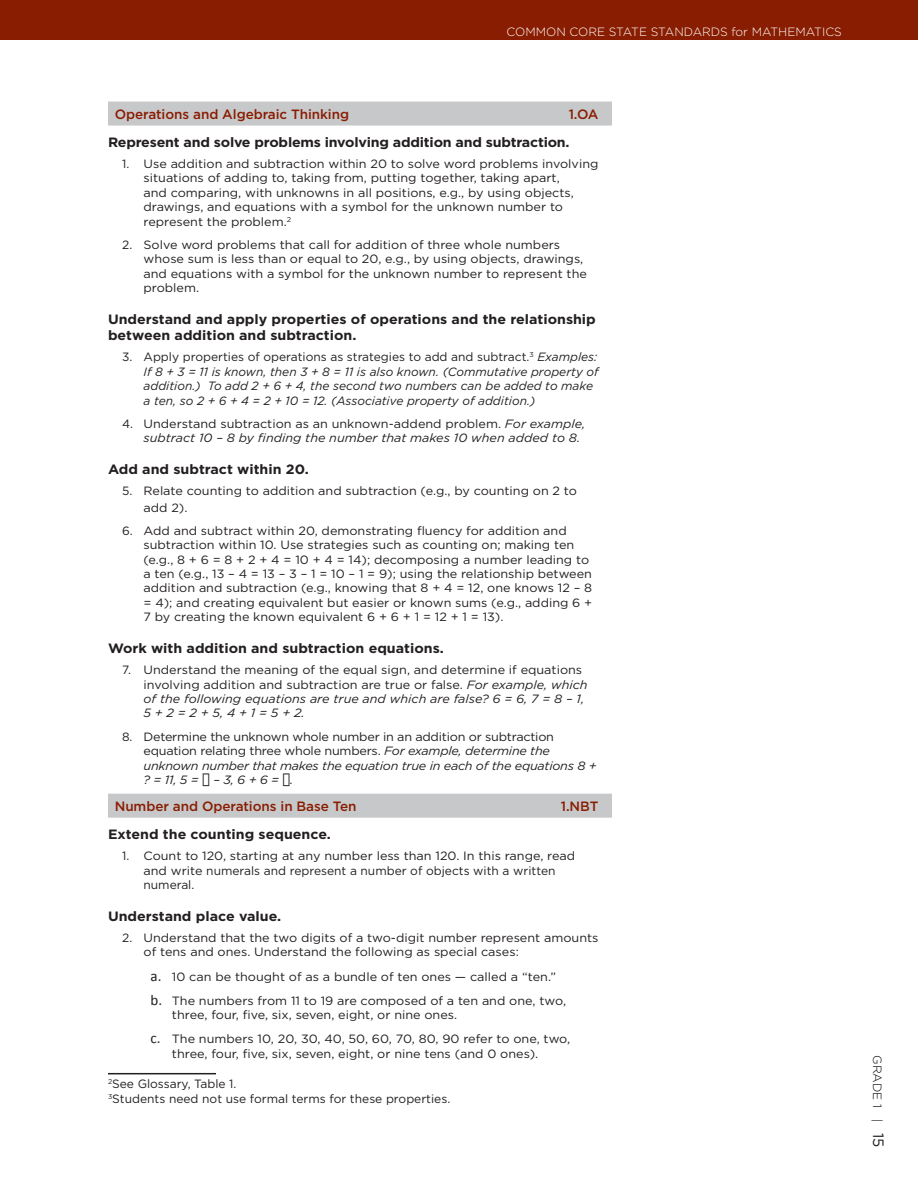
<style>
.page{position:relative;width:918px;height:1188px;background:#fff}
.page>*{position:absolute;margin:0;border:0;box-sizing:border-box;transform-origin:0 0}
.t1{font:700 13.5px/16.2px "Gotham";color:#231f20;scale:1.05 1}
.t2{font:500 13.5px "Gotham";letter-spacing:-.005em;color:#891d02}
.t3{font:12px/14.4px "Gotham";color:#231f20}
.t4{font:12px/24.2px "Gotham";color:#231f20;scale:1.05 1}
.t5{font:italic 12px/14.4px "Gotham";color:#231f20}
.t6{font:italic 12px/14.4px "Gotham";letter-spacing:-.02em;color:#231f20;scale:1.05 1}
.t7{font:italic 12px/14.4px "Gotham";color:#231f20;scale:1.05 1}
.t8{font:300 12px "Gotham";color:#fff}
.t9{font:300 12px "Gotham";color:#000}
.s1{font-style:normal}
.s2{font-style:italic}
.s3{font-family:"Calibri";font-size:15px}
.s4{font-weight:400;font-size:15px;color:#231f20}
</style>
<div class="page">
<div style="left:0;top:0;width:918px;height:40px;background:#891d02"></div>
<div style="left:108px;top:102px;width:504px;height:24px;background:#c7c8ca"></div>
<div style="left:108px;top:794px;width:504px;height:24px;background:#c7c8ca"></div>
<hr style="left:108px;top:1073px;width:108px;height:1px;background:#231f20">
<p class="t8" style="left:507px;top:24px;width:255px">COMMON CORE STATE STANDARDS FOR MAT</p>
<p class="t8" style="left:778px;top:24px;width:19px">HEMAT</p>
<p class="t8" style="left:822px;top:24px;width:21px">ICS</p>
<p class="t2" style="left:115px;top:105px;width:236px">Operations and Algebraic Thinking</p>
<p class="t2" style="left:569px;top:105px;width:20px">1.OA</p>
<p class="t1" style="left:108px;top:134px;width:441px">Represent and solve problems involving addition and subtraction.</p>
<p class="t3" style="left:144px;top:156px;width:457px;text-indent:-21px">1. Use addition and subtraction within 20 to solve word problems involving situations of adding to, taking from, putting together, taking apart,<br>and comparing, with unknowns in all positions, e.g., by using objects, drawings, and equations with a symbol for the unknown number to represent the problem.<sup>2</sup></p>
<p class="t3" style="left:144px;top:237px;width:445px;text-indent:-21px">2. Solve word problems that call for addition of three whole numbers whose sum is less than or equal to 20, e.g., by using objects, drawings, and equations with a symbol for the unknown number to represent the problem.</p>
<p class="t1" style="left:108px;top:311px;width:466px">Understand and apply properties of operations and the relationship between addition and subtraction.</p>
<p class="t5" style="left:144px;top:350px;width:457px;text-indent:-21px"><span class="s1">3. Apply properties of operations as strategies to add and subtract.</span><sup>3</sup> Examples:<br>If 8 + 3 = 11 is known, then 3 + 8 = 11 is also known. (Commutative property of addition.) To add 2 + 6 + 4, the second two numbers can be added to make a ten, so 2 + 6 + 4 = 2 + 10 = 12. (Associative property of addition.)</p>
<p class="t7" style="left:144px;top:416px;width:422px;text-indent:-21px"><span class="s1">4. Understand subtraction as an unknown-addend problem.</span> For example, subtract 10 – 8 by finding the number that makes 10 when added to 8.</p>
<p class="t1" style="left:108px;top:461px;width:193px">Add and subtract within 20.</p>
<p class="t3" style="left:144px;top:483px;width:435px;line-height:16.2px;text-indent:-21px">5. Relate counting to addition and subtraction (e.g., by counting on 2 to add 2).</p>
<p class="t3" style="left:144px;top:523px;width:450px;text-indent:-21px">6. Add and subtract within 20, demonstrating fluency for addition and subtraction within 10. Use strategies such as counting on; making ten (e.g., 8 + 6 = 8 + 2 + 4 = 10 + 4 = 14); decomposing a number leading to a ten (e.g., 13 – 4 = 13 – 3 – 1 = 10 – 1 = 9); using the relationship between addition and subtraction (e.g., knowing that 8 + 4 = 12, one knows 12 – 8 = 4); and creating equivalent but easier or known sums (e.g., adding 6 + 7 by creating the known equivalent 6 + 6 + 1 = 12 + 1 = 13).</p>
<p class="t1" style="left:108px;top:640px;width:321px">Work with addition and subtraction equations.</p>
<p class="t3" style="left:144px;top:663px;width:446px;text-indent:-21px">7. Understand the meaning of the equal sign, and determine if equations involving addition and subtraction are true or false. <span class="s2">For example, which of the following equations are true and which are false? 6 = 6, 7 = 8 – 1, 5 + 2 = 2 + 5, 4 + 1 = 5 + 2.</span></p>
<p class="t6" style="left:144px;top:729px;width:433px;text-indent:-21px"><span class="s1">8. Determine the unknown whole number in an addition or subtraction equation relating three whole numbers.</span> For example, determine the unknown number that makes the equation true in each of the equations 8 + ? = 11, 5 = – 3, 6 + 6 = .</p>
<p class="t2" style="left:115px;top:797px;width:243px">N umber and Operations in Base Ten</p>
<p class="t2" style="left:561px;top:797px;width:38px">1.NBT</p>
<p class="t1" style="left:108px;top:826px;width:214px">Extend the counting sequence.</p>
<p class="t3" style="left:144px;top:849px;width:433px;text-indent:-21px">1. Count to 120, starting at any number less than 120. In this range, read and write numerals and represent a number of objects with a written numeral.</p>
<p class="t1" style="left:108px;top:908px;width:167px">Understand place value.</p>
<p class="t3" style="left:144px;top:930px;width:456px;text-indent:-21px">2. Understand that the two digits of a two-digit number represent amounts of tens and ones. Understand the following as special cases:</p>
<p class="t4" style="left:151px;top:964px;width:397px"><span class="s3">a.</span> 10 can be thought of as a bundle of ten ones — called a “ten.” <span class="s3">b.</span> The numbers from 11 to 19 are composed of a ten and one, two,</p>
<p class="t4" style="left:151px;top:1003px;width:401px;text-indent:21px">three, four, five, six, seven, eight, or nine ones.<br><span class="s3">c.</span> The numbers 10, 20, 30, 40, 50, 60, 70, 80, 90 refer to one, two,</p>
<p class="t4" style="left:172px;top:1041px;width:350px">three, four, five, six, seven, eight, or nine tens (and 0 ones).</p>
<p class="t3" style="left:108px;top:1076px;width:344px"><sup>2</sup>See Glossary, Table 1.<br><sup>3</sup>Students need not use formal terms for these properties.</p>
<p class="t9" style="left:885px;top:1055px;width:94px;rotate:90deg">G RADE 1 | <span class="s4">15</span></p>
</div>
